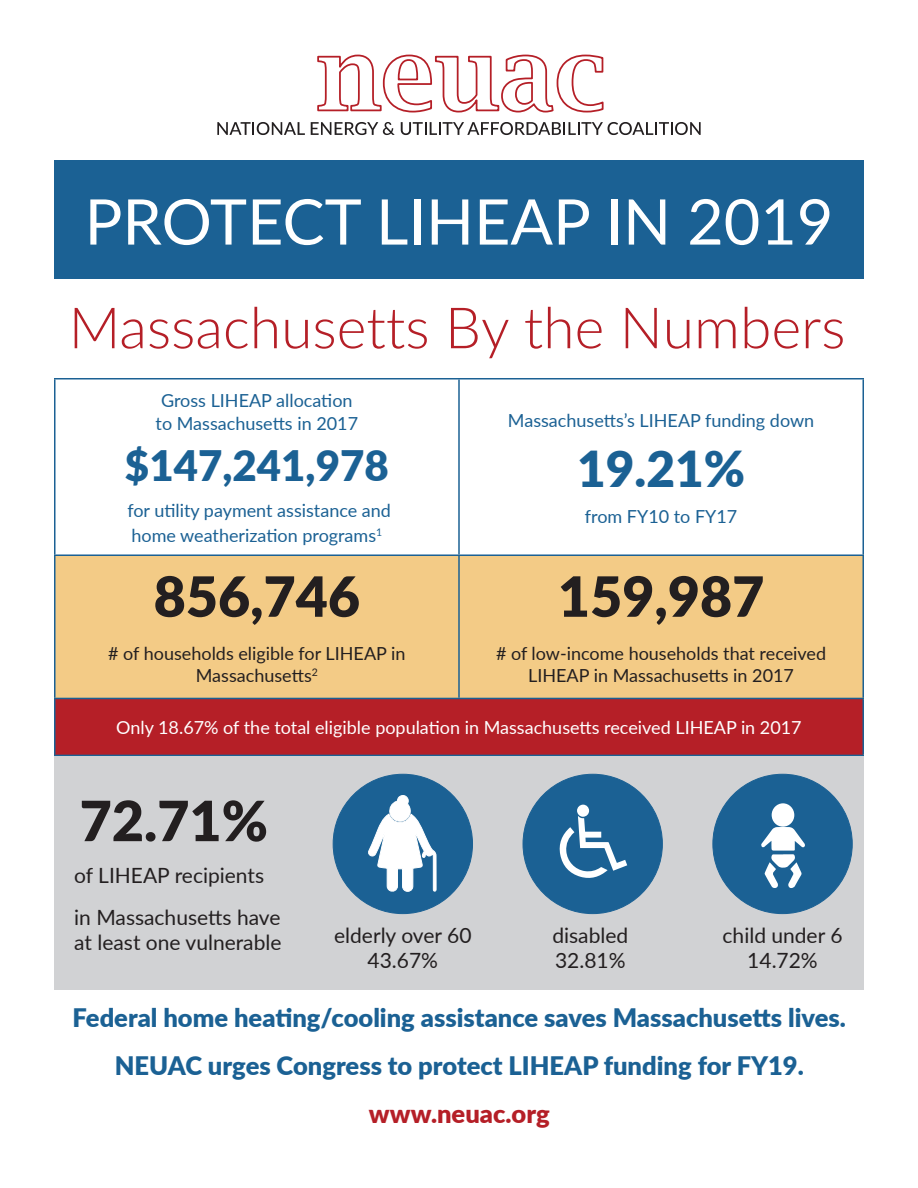
<style>
.page{position:relative;width:918px;height:1188px;background:#fff}
.page>*{position:absolute;margin:0;border:0;box-sizing:border-box;transform-origin:0 0}
.t1{font:63px "Lato";color:#fff}
.t2{font:300 57px "Lato";color:#b51f27}
.t3{font:900 55.5px "Lato";color:#231f20}
.t4{font:900 49.5px "Lato";color:#1b6194}
.t5{font:900 42px "Lato";color:#1b6194}
.t6{font:900 25.5px/48px "Lato";color:#1b6194;text-align:center}
.t7{font:900 25.5px "Lato";color:#b51f27}
.t8{font:21px/25.2px "Lato";color:#231f20}
.t9{font:18px/23.4px "Lato";color:#1b6194;text-align:center}
.t10{font:18px/21.6px "Lato";color:#231f20;text-align:center}
.t11{font:18px "Lato";color:#fff}
</style>
<div class="page">
<svg style="left:217px;top:122px;width:88px;height:13px"></svg>
<svg style="left:311px;top:54px;width:390px;height:81px"></svg>
<div style="left:54px;top:160px;width:810px;height:119px;background:#1b6194"></div>
<div style="left:54px;top:378px;width:810px;height:385px;background:#f3cb86"></div>
<div style="left:56px;top:380px;width:806px;height:174px;background:#fff"></div>
<div style="left:55px;top:698px;width:808px;height:57px;background:#b51f27"></div>
<hr style="left:54px;top:699px;width:2px;height:56px;background:#1b6194">
<hr style="left:862px;top:699px;width:2px;height:56px;background:#1b6194">
<hr style="left:54px;top:755px;width:405px;height:1px;background:#1b6194">
<hr style="left:459px;top:755px;width:405px;height:1px;background:#1b6194">
<hr style="left:54px;top:378px;width:405px;height:2px;background:#1b6194">
<hr style="left:54px;top:379px;width:2px;height:175px;background:#1b6194">
<hr style="left:459px;top:378px;width:405px;height:2px;background:#1b6194">
<hr style="left:458px;top:379px;width:2px;height:175px;background:#1b6194">
<hr style="left:862px;top:379px;width:2px;height:175px;background:#1b6194">
<hr style="left:54px;top:554px;width:405px;height:2px;background:#1b6194">
<hr style="left:54px;top:556px;width:2px;height:142px;background:#1b6194">
<hr style="left:459px;top:554px;width:405px;height:2px;background:#1b6194">
<hr style="left:458px;top:556px;width:2px;height:142px;background:#1b6194">
<hr style="left:862px;top:556px;width:2px;height:142px;background:#1b6194">
<hr style="left:54px;top:698px;width:405px;height:1px;background:#1b6194">
<hr style="left:459px;top:698px;width:405px;height:1px;background:#1b6194">
<div style="left:54px;top:756px;width:810px;height:233px;background:#d1d2d4"></div>
<div style="left:333px;top:774px;width:140px;height:140px;background:#1b6194;border-radius:50%"></div>
<svg style="left:368px;top:795px;width:68px;height:97px"></svg>
<div style="left:523px;top:774px;width:139px;height:140px;background:#1b6194;border-radius:50%"></div>
<svg style="left:559px;top:816px;width:68px;height:62px"></svg>
<div style="left:577px;top:805px;width:12px;height:12px;background:#fff;border-radius:50%"></div>
<div style="left:713px;top:774px;width:139px;height:140px;background:#1b6194;border-radius:50%"></div>
<div style="left:772px;top:803px;width:22px;height:24px;background:#fff;border-radius:50%"></div>
<svg style="left:761px;top:827px;width:44px;height:61px"></svg>
<h1 class="t1" style="left:85px;top:177px;width:750px">PROTECT LIHEAP IN 2019</h1>
<h2 class="t2" style="left:69px;top:288px;width:778px">Massachusetts By the Numbers</h2>
<p class="t9" style="left:156px;top:388px;width:204px">Gross LIHEAP allocation to Massachusetts in 2017</p>
<h3 class="t5" style="left:125px;top:434px;width:265px">$147,241,978</h3>
<p class="t9" style="left:127px;top:497px;width:265px;line-height:25.2px;text-align:left">for utility payment assistance and home weatherization programs<sup>1</sup></p>
<p class="t9" style="left:508px;top:408px;width:308px">Massachusetts’s LIHEAP funding down</p>
<h3 class="t4" style="left:577px;top:432px;width:170px">19.21%</h3>
<p class="t9" style="left:585px;top:504px;width:154px">from FY10 to FY17</p>
<h3 class="t3" style="left:154px;top:555px;width:208px">856,746</h3>
<p class="t10" style="left:108px;top:642px;width:299px"># of households eligible for LIHEAP in<br>Massachusetts<sup>2</sup></p>
<h3 class="t3" style="left:558px;top:555px;width:208px">159,987</h3>
<p class="t10" style="left:496px;top:642px;width:332px"># of low-income households that received<br>LIHEAP in Massachusetts in 2017</p>
<p class="t11" style="left:116px;top:715px;width:687px">Only 18.67% of the total eligible population in Massachusetts received LIHEAP in 2017</p>
<h3 class="t3" style="left:80px;top:779px;width:190px">72.71%</h3>
<p class="t8" style="left:74px;top:854px;width:208px;line-height:42px">of LIHEAP recipients in Massachusetts have</p>
<p class="t8" style="left:74px;top:929px;width:209px">at least one vulnerable</p>
<p class="t8" style="left:334px;top:922px;width:139px;text-align:center">elderly over 60<br>43.67%</p>
<p class="t8" style="left:552px;top:922px;width:77px">disabled<br>32.81%</p>
<p class="t8" style="left:723px;top:922px;width:121px;text-align:center">child under 6<br>14.72%</p>
<h3 class="t6" style="left:73px;top:993px;width:775px">Federal home heating/cooling assistance saves Massachusetts lives.<br>NEUAC urges Congress to protect LIHEAP funding for FY19.</h3>
<h3 class="t7" style="left:369px;top:1095px;width:182px">www.neuac.org</h3>
</div>
